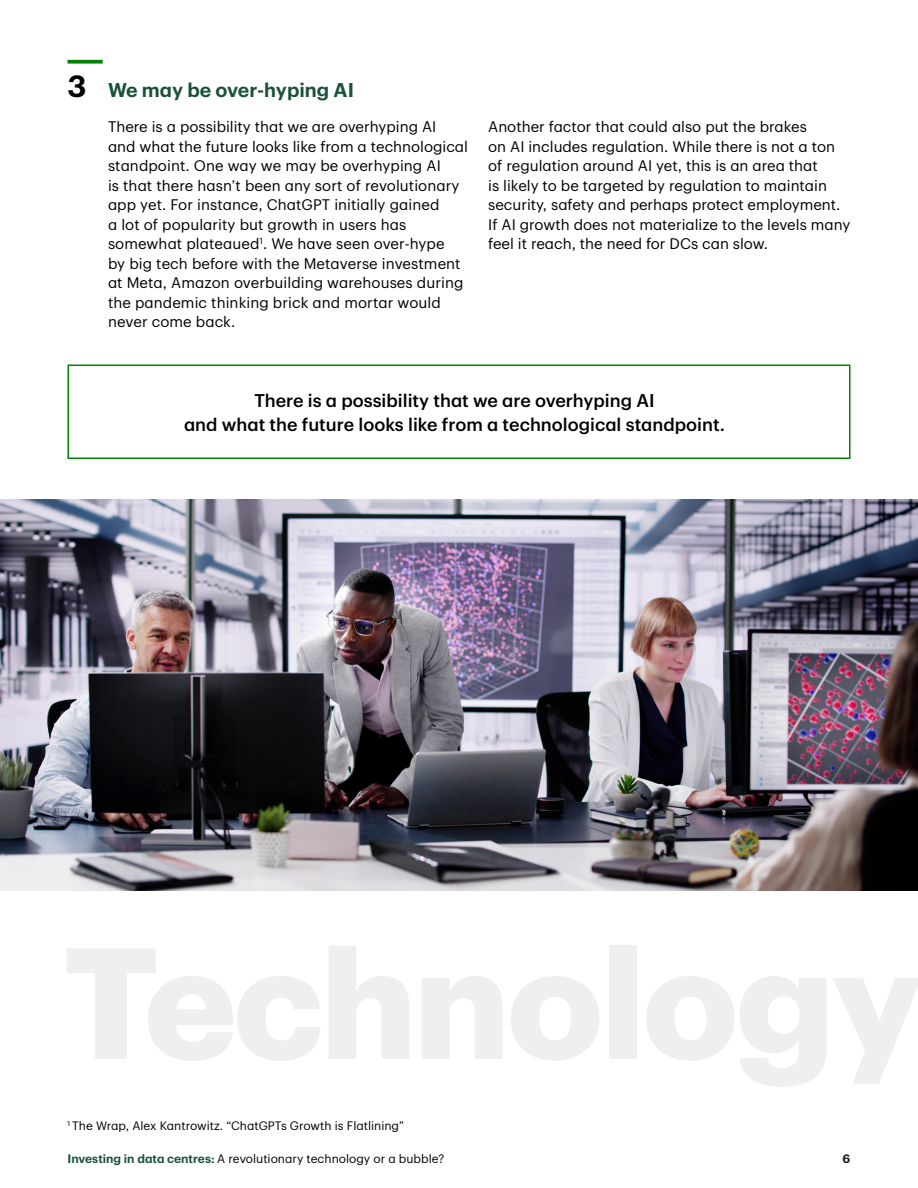
<style>
.page{position:relative;width:918px;height:1188px;background:#fff}
.page>*{position:absolute;margin:0;border:0;box-sizing:border-box;transform-origin:0 0}
.t1{font:600 19.5px "TD Graphik";color:#1a5236}
.t2{font:500 18px/24px "TD Graphik";color:#000;text-align:center}
.t3{font:15px/19.5px "TD Graphik";color:#000}
.t4{font:12px "TD Graphik";color:#000}
.t5{font:600 12px "TD Graphik";color:#1c1c1c}
.s1{font-size:30px;color:#000}
.s2{font-weight:600;color:#1a5236}
</style>
<div class="page">
<svg style="left:68px;top:60px;width:35px;height:4px"></svg>
<div style="left:68px;top:364px;width:782px;height:95px;border:2px solid #038203"></div>
<img style="left:0;top:500px;width:918px;height:391px">
<h3 class="t1" style="left:68px;top:75px;width:288px"><span class="s1">3</span> We may be over-hyping AI</h3>
<p class="t3" style="left:108px;top:116px;width:361px">There is a possibility that we are overhyping AI<br>and what the future looks like from a technological standpoint. One way we may be overhyping AI<br>is that there hasn’t been any sort of revolutionary app yet. For instance, ChatGPT initially gained<br>a lot of popularity but growth in users has somewhat plateaued<sup>1</sup>. We have seen over-hype<br>by big tech before with the Metaverse investment at Meta, Amazon overbuilding warehouses during the pandemic thinking brick and mortar would never come back.</p>
<p class="t3" style="left:488px;top:116px;width:364px">Another factor that could also put the brakes<br>on AI includes regulation. While there is not a ton of regulation around AI yet, this is an area that<br>is likely to be targeted by regulation to maintain security, safety and perhaps protect employment.<br>If AI growth does not materialize to the levels many feel it reach, the need for DCs can slow.</p>
<p class="t2" style="left:184px;top:387px;width:542px">There is a possibility that we are overhyping AI<br>and what the future looks like from a technological standpoint.</p>
<p class="t4" style="left:68px;top:1117px;width:338px"><sup>1</sup> The Wrap, Alex Kantrowitz. “ChatGPTs Growth is Flatlining”</p>
<p class="t4" style="left:68px;top:1150px;width:378px"><span class="s2">Investing in data centres:</span> A revolutionary technology or a bubble?</p>
<p class="t5" style="left:843px;top:1150px;width:9px">6</p>
</div>
